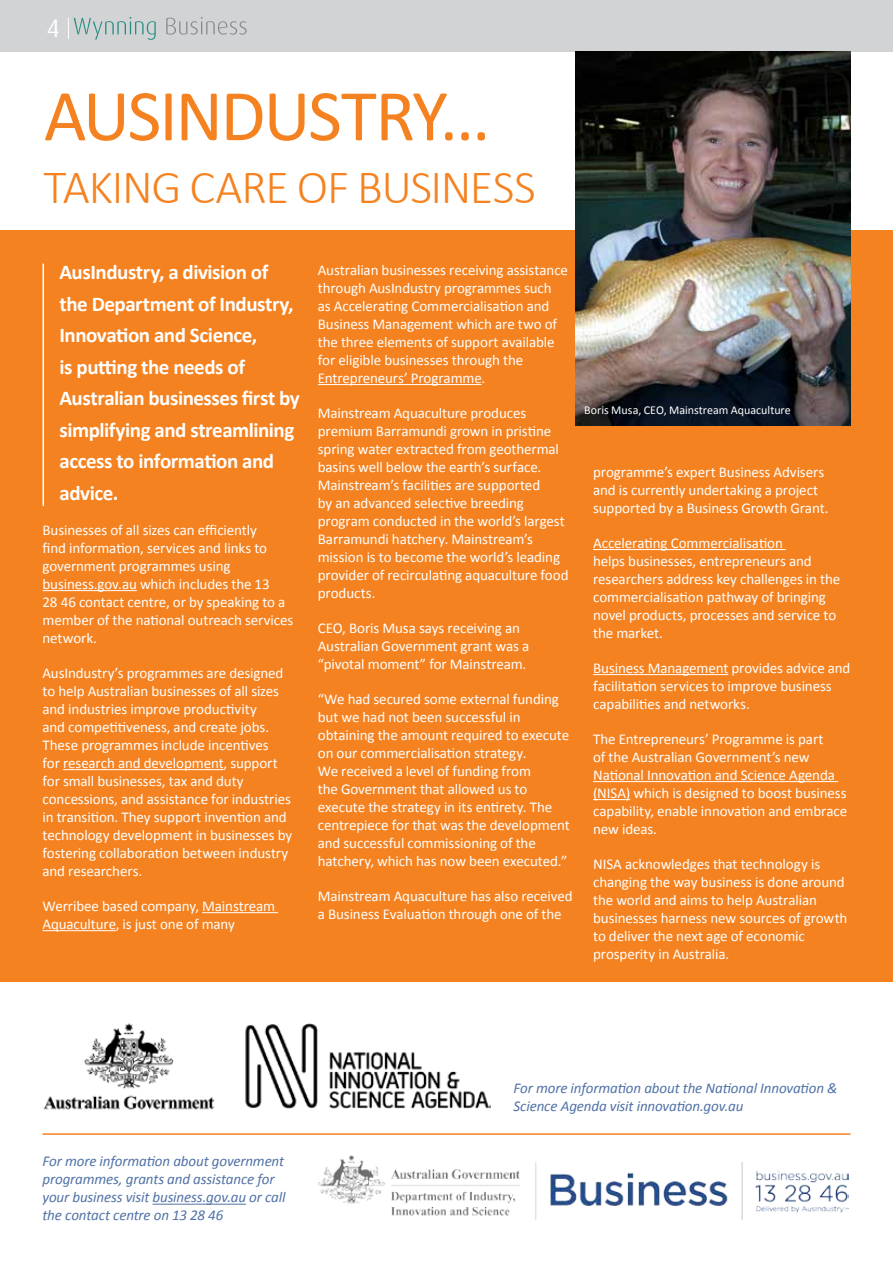
<style>
.page{position:relative;width:893px;height:1263px;background:#fff}
.page>*{position:absolute;margin:0;border:0;box-sizing:border-box;transform-origin:0 0}
.t1{font:73.5px "Calibri";letter-spacing:-.035em;color:#f58220}
.t2{font:300 48px "Calibri";letter-spacing:-.03em;color:#f58220}
.t3{font:25.5px "Dax OT";color:#fff}
.copy{font:700 21px/31.5px "Calibri";letter-spacing:-.02em;color:#fff}
.copy-2{font:15px/18px "Calibri";letter-spacing:-.005em;color:#fff}
.copy-3{font:italic 15px/18px "Calibri";letter-spacing:-.01em;color:#5172a6}
.copy-4{font:12px "Calibri";color:#fff}
</style>
<div class="page">
<div style="left:0;top:0;width:893px;height:51px;background:#d1d3d4"></div>
<svg style="left:166px;top:17px;width:81px;height:18px"></svg>
<svg style="left:68px;top:17px;width:88px;height:23px"></svg>
<div style="left:0;top:230px;width:893px;height:752px;background:#f58220"></div>
<hr style="left:43px;top:590px;width:94px;height:1px;background:#fff">
<hr style="left:63px;top:769px;width:161px;height:1px;background:#fff">
<hr style="left:202px;top:912px;width:76px;height:1px;background:#fff">
<hr style="left:43px;top:930px;width:73px;height:1px;background:#fff">
<hr style="left:318px;top:384px;width:164px;height:1px;background:#fff">
<hr style="left:593px;top:549px;width:193px;height:1px;background:#fff">
<hr style="left:593px;top:674px;width:135px;height:1px;background:#fff">
<hr style="left:593px;top:781px;width:245px;height:1px;background:#fff">
<hr style="left:593px;top:799px;width:37px;height:1px;background:#fff">
<img style="left:43px;top:1023px;width:447px;height:87px">
<img style="left:318px;top:1155px;width:530px;height:65px">
<hr style="left:43px;top:1133px;width:807px;height:2px;background:#f58220">
<hr style="left:153px;top:1204px;width:93px;height:1px;background:#5172a6">
<img style="left:575px;top:51px;width:275px;height:374px">
<hr style="left:43px;top:264px;width:1px;height:242px;background:#fff">
<p class="t3" style="left:47px;top:12px;width:14px">4</p>
<p class="t1" style="left:44px;top:69px;width:448px">AUSINDUSTRY…</p>
<p class="t2" style="left:43px;top:157px;width:494px">TAKING CARE OF BUSINESS</p>
<p class="copy" style="left:60px;top:257px;width:242px">AusIndustry, a division of the Department of Industry,<br>Innovation and Science,<br>is putting the needs of<br>Australian businesses first by simplifying and streamlining access to information and advice.</p>
<p class="copy-2" style="left:43px;top:521px;width:252px">Businesses of all sizes can efficiently<br>find information, services and links to government programmes using business.gov.au which includes the 13<br>28 46 contact centre, or by speaking to a member of the national outreach services network.</p>
<p class="copy-2" style="left:43px;top:664px;width:251px">AusIndustry’s programmes are designed to help Australian businesses of all sizes and industries improve productivity<br>and competitiveness, and create jobs.<br>These programmes include incentives<br>for research and development, support for small businesses, tax and duty concessions, and assistance for industries in transition. They support invention and technology development in businesses by fostering collaboration between industry and researchers.</p>
<p class="copy-2" style="left:43px;top:897px;width:234px">Werribee based company, Mainstream<br>Aquaculture, is just one of many</p>
<p class="copy-2" style="left:318px;top:261px;width:252px">Australian businesses receiving assistance through AusIndustry programmes such as Accelerating Commercialisation and Business Management which are two of the three elements of support available for eligible businesses through the Entrepreneurs’ Programme.</p>
<p class="copy-2" style="left:318px;top:404px;width:252px">Mainstream Aquaculture produces premium Barramundi grown in pristine spring water extracted from geothermal basins well below the earth’s surface.<br>Mainstream’s facilities are supported<br>by an advanced selective breeding program conducted in the world’s largest Barramundi hatchery. Mainstream’s mission is to become the world’s leading provider of recirculating aquaculture food products.</p>
<p class="copy-2" style="left:318px;top:619px;width:213px">CEO, Boris Musa says receiving an<br>Australian Government grant was a “pivotal moment” for Mainstream.</p>
<p class="copy-2" style="left:318px;top:690px;width:253px">“We had secured some external funding but we had not been successful in obtaining the amount required to execute on our commercialisation strategy.<br>We received a level of funding from<br>the Government that allowed us to execute the strategy in its entirety. The centrepiece for that was the development and successful commissioning of the hatchery, which has now been executed.”</p>
<p class="copy-2" style="left:318px;top:887px;width:256px">Mainstream Aquaculture has also received a Business Evaluation through one of the</p>
<p class="copy-4" style="left:584px;top:402px;width:208px">Boris Musa, CEO, Mainstream Aquaculture</p>
<p class="copy-2" style="left:593px;top:463px;width:237px">programme’s expert Business Advisers and is currently undertaking a project supported by a Business Growth Grant.</p>
<p class="copy-2" style="left:593px;top:534px;width:249px">Accelerating Commercialisation<br>helps businesses, entrepreneurs and researchers address key challenges in the commercialisation pathway of bringing novel products, processes and service to the market.</p>
<p class="copy-2" style="left:593px;top:659px;width:259px">Business Management provides advice and facilitation services to improve business capabilities and networks.</p>
<p class="copy-2" style="left:593px;top:730px;width:256px">The Entrepreneurs’ Programme is part<br>of the Australian Government’s new National Innovation and Science Agenda (NISA) which is designed to boost business capability, enable innovation and embrace new ideas.</p>
<p class="copy-2" style="left:593px;top:855px;width:256px">NISA acknowledges that technology is changing the way business is done around the world and aims to help Australian businesses harness new sources of growth to deliver the next age of economic prosperity in Australia.</p>
<p class="copy-3" style="left:43px;top:1152px;width:245px">For more information about government programmes, grants and assistance for your business visit business.gov.au or call the contact centre on 13 28 46</p>
<p class="copy-3" style="left:513px;top:1078px;width:325px">For more information about the National Innovation &amp;<br>Science Agenda visit innovation.gov.au</p>
</div>
